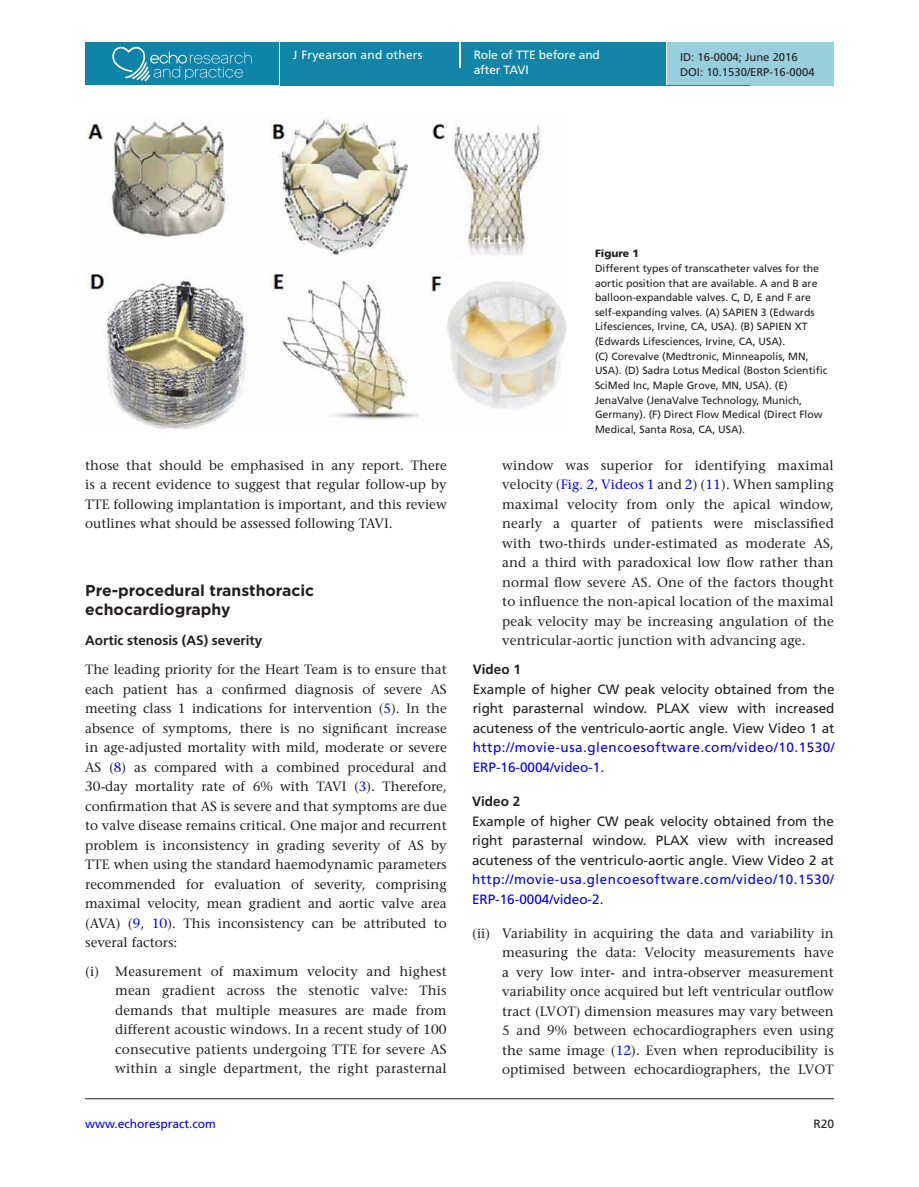
<style>
.page{position:relative;width:919px;height:1187px;background:#fff}
.page>*{position:absolute;margin:0;border:0;box-sizing:border-box;transform-origin:0 0}
.t1{font:700 15.75px/19.5px "Gotham";color:#231f20}
.t2{font:500 13.5px/19.5px "Stone Serif Std";color:#231f20;text-align:justify}
.t3{font:13.5px/19.5px "Frutiger LT Std";color:#231f20;text-align:justify}
.t4{font:13.5px/19.5px "Frutiger LT Std";letter-spacing:.04em;color:#00f}
.t5{font:700 13.5px "Frutiger LT Std";color:#231f20}
.t6{font:12px/14.7px "Frutiger LT Std";letter-spacing:-.01em;color:#fff}
.t7{font:12px "Frutiger LT Std";color:#00f}
.t8{font:12px "Frutiger LT Std";letter-spacing:.015em;color:#fff}
.t9{font:12px "Frutiger LT Std";color:#231f20}
.t10{font:11.25px/14.5px "Frutiger LT Std";color:#231f20}
.t11{font:10.5px/14.7px "Frutiger LT Std";color:#231f20}
.t12{font:900 10.5px "Frutiger LT Std";color:#231f20}
.s1{color:#00f}
</style>
<div class="page">
<div style="left:85px;top:43px;width:194px;height:42px;background:#0f83a8"></div>
<svg style="left:112px;top:46px;width:139px;height:36px"></svg>
<div style="left:280px;top:51px;width:553px;height:34px;background:#1184a8"></div>
<div style="left:280px;top:43px;width:179px;height:8px;background:#1184a8"></div>
<hr style="left:459px;top:43px;width:2px;height:25px;background:#fff">
<div style="left:461px;top:43px;width:205px;height:42px;background:#1184a8"></div>
<hr style="left:666px;top:43px;width:1px;height:42px;background:#fff">
<div style="left:667px;top:43px;width:83px;height:42px;background:#99cfdd"></div>
<div style="left:750px;top:68px;width:83px;height:17px;background:#99cfdd"></div>
<div style="left:750px;top:43px;width:83px;height:25px;background:#99cfdd"></div>
<hr style="left:85px;top:1098px;width:749px;height:1px;background:#231f20">
<img style="left:86px;top:118px;width:480px;height:311px">
<p class="t8" style="left:293px;top:48px;width:131px">J Fryearson and others</p>
<p class="t6" style="left:473px;top:48px;width:128px">Role of TTE before and after TAVI</p>
<p class="t10" style="left:680px;top:50px;width:136px">ID: 16-0004; June 2016<br>DOI: 10.1530/ERP-16-0004</p>
<p class="t2" style="left:85px;top:455px;width:363px">those that should be emphasised in any report. There is a recent evidence to suggest that regular follow-up by TTE following implantation is important, and this review outlines what should be assessed following TAVI.</p>
<p class="t1" style="left:85px;top:580px;width:230px">Pre-procedural transthoracic echocardiography</p>
<p class="t5" style="left:85px;top:632px;width:179px">Aortic stenosis (AS) severity</p>
<p class="t2" style="left:85px;top:660px;width:363px">The leading priority for the Heart Team is to ensure that each patient has a confirmed diagnosis of severe AS meeting class 1 indications for intervention (<span class="s1">5</span>). In the absence of symptoms, there is no significant increase in age-adjusted mortality with mild, moderate or severe AS (<span class="s1">8</span>) as compared with a combined procedural and 30-day mortality rate of 6% with TAVI (<span class="s1">3</span>). Therefore, confirmation that AS is severe and that symptoms are due to valve disease remains critical. One major and recurrent problem is inconsistency in grading severity of AS by TTE when using the standard haemodynamic parameters recommended for evaluation of severity, comprising maximal velocity, mean gradient and aortic valve area (AVA) (<span class="s1">9, 10</span>). This inconsistency can be attributed to several factors:</p>
<p class="t2" style="left:115px;top:961px;width:333px;text-indent:-30px">(i) Measurement of maximum velocity and highest mean gradient across the stenotic valve: This demands that multiple measures are made from different acoustic windows. In a recent study of 100 consecutive patients undergoing TTE for severe AS within a single department, the right parasternal</p>
<p class="t12" style="left:595px;top:247px;width:45px">Figure 1</p>
<p class="t11" style="left:595px;top:261px;width:234px">Different types of transcatheter valves for the aortic position that are available. A and B are balloon-expandable valves. C, D, E and F are self-expanding valves. (A) SAPIEN 3 (Edwards Lifesciences, Irvine, CA, USA). (B) SAPIEN XT (Edwards Lifesciences, Irvine, CA, USA).<br>(C) Corevalve (Medtronic, Minneapolis, MN, USA). (D) Sadra Lotus Medical (Boston Scientific SciMed Inc, Maple Grove, MN, USA). (E)<br>JenaValve (JenaValve Technology, Munich, Germany). (F) Direct Flow Medical (Direct Flow Medical, Santa Rosa, CA, USA).</p>
<p class="t2" style="left:502px;top:455px;width:333px">window was superior for identifying maximal velocity (<span class="s1">Fig. 2</span>, <span class="s1">Videos 1</span> and <span class="s1">2</span>) (<span class="s1">11</span>). When sampling maximal velocity from only the apical window, nearly a quarter of patients were misclassified with two-thirds under-estimated as moderate AS, and a third with paradoxical low flow rather than normal flow severe AS. One of the factors thought to influence the non-apical location of the maximal peak velocity may be increasing angulation of the ventricular-aortic junction with advancing age.</p>
<p class="t5" style="left:472px;top:661px;width:50px">Video 1</p>
<p class="t3" style="left:472px;top:679px;width:363px">Example of higher CW peak velocity obtained from the right parasternal window. PLAX view with increased acuteness of the ventriculo-aortic angle. View Video 1 at</p>
<p class="t4" style="left:472px;top:738px;width:363px">http://movie-usa.glencoesoftware.com/video/10.1530/<br>ERP-16-0004/video-1.</p>
<p class="t5" style="left:472px;top:793px;width:50px">Video 2</p>
<p class="t3" style="left:472px;top:811px;width:363px">Example of higher CW peak velocity obtained from the right parasternal window. PLAX view with increased acuteness of the ventriculo-aortic angle. View Video 2 at</p>
<p class="t4" style="left:472px;top:870px;width:363px">http://movie-usa.glencoesoftware.com/video/10.1530/<br>ERP-16-0004/video-2.</p>
<p class="t2" style="left:502px;top:923px;width:333px;text-indent:-30px">(ii) Variability in acquiring the data and variability in measuring the data: Velocity measurements have a very low inter- and intra-observer measurement variability once acquired but left ventricular outflow tract (LVOT) dimension measures may vary between 5 and 9% between echocardiographers even using the same image (<span class="s1">12</span>). Even when reproducibility is optimised between echocardiographers, the LVOT</p>
<p class="t7" style="left:85px;top:1117px;width:132px">www.echorespract.com</p>
<p class="t9" style="left:813px;top:1117px;width:22px">R20</p>
</div>
